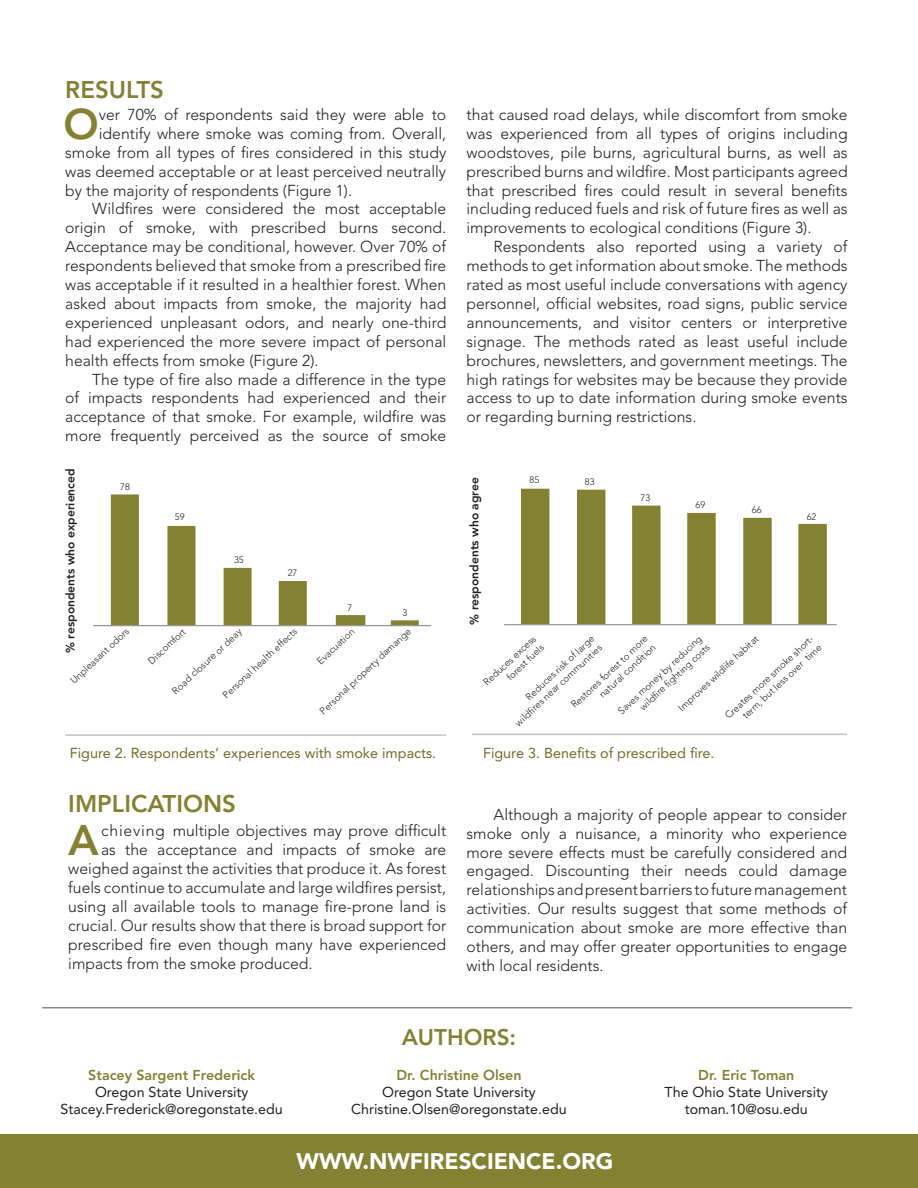
<style>
.page{position:relative;width:918px;height:1188px;background:#fff}
.page>*{position:absolute;margin:0;border:0;box-sizing:border-box;transform-origin:0 0}
.t1{font:800 42.45px "Avenir";color:#838233}
.t2{font:800 24px "Avenir";color:#838132}
.t3{font:800 24px "Avenir";color:#838233}
.t4{font:900 22.5px "Avenir";color:#fff}
.t5{font:800 22.5px "Avenir";color:#838132}
.t6{font:300 15.75px/18.9px "Avenir";color:#231f20;text-align:justify}
.t7{font:14.4px "Avenir";color:#6d6e28}
.t8{font:14.25px "Avenir";color:#231f20}
.t9{font:800 14.25px "Avenir";color:#838233}
.t10{font:800 12px "Avenir";color:#231f20}
.t11{font:300 9.75px/11.7px "Avenir";color:#231f20;text-align:right}
.t12{font:300 9.3px "Avenir";color:#231f20}
</style>
<div class="page">
<div style="left:0;top:1134px;width:918px;height:54px;background:#838132"></div>
<hr style="left:42px;top:1007px;width:810px;height:1px;background:#87898c">
<hr style="left:65px;top:734px;width:381px;height:2px;background:#c1c2c4">
<hr style="left:472px;top:734px;width:375px;height:1px;background:#c1c2c4">
<svg style="left:111px;top:494px;width:308px;height:131px"></svg>
<hr style="left:93px;top:625px;width:337px;height:1px;background:#989898">
<svg style="left:521px;top:489px;width:306px;height:135px"></svg>
<hr style="left:504px;top:624px;width:333px;height:1px;background:#989898">
<p class="t3" style="left:65px;top:75px;width:100px">RESULTS</p>
<p class="t1" style="left:64px;top:99px;width:37px">O</p>
<p class="t6" style="left:99px;top:105px;width:349px">ver 70% of respondents said they were able to</p>
<p class="t6" style="left:99px;top:124px;width:349px">identify where smoke was coming from. Overall,</p>
<p class="t6" style="left:65px;top:143px;width:383px">smoke from all types of fires considered in this study</p>
<p class="t6" style="left:65px;top:162px;width:383px">was deemed acceptable or at least perceived neutrally</p>
<p class="t6" style="left:65px;top:181px;width:288px">by the majority of respondents (Figure 1).</p>
<p class="t6" style="left:65px;top:200px;width:383px;text-indent:27px">Wildfires were considered the most acceptable origin of smoke, with prescribed burns second.<br>Acceptance may be conditional, however. Over 70% of respondents believed that smoke from a prescribed fire was acceptable if it resulted in a healthier forest. When asked about impacts from smoke, the majority had experienced unpleasant odors, and nearly one-third had experienced the more severe impact of personal health effects from smoke (Figure 2).</p>
<p class="t6" style="left:65px;top:370px;width:383px;text-indent:27px">The type of fire also made a difference in the type of impacts respondents had experienced and their acceptance of that smoke. For example, wildfire was more frequently perceived as the source of smoke</p>
<p class="t6" style="left:467px;top:105px;width:383px">that caused road delays, while discomfort from smoke was experienced from all types of origins including woodstoves, pile burns, agricultural burns, as well as prescribed burns and wildfire. Most participants agreed that prescribed fires could result in several benefits including reduced fuels and risk of future fires as well as improvements to ecological conditions (Figure 3).</p>
<p class="t6" style="left:467px;top:237px;width:383px;text-indent:27px">Respondents also reported using a variety of methods to get information about smoke. The methods rated as most useful include conversations with agency personnel, official websites, road signs, public service announcements, and visitor centers or interpretive signage. The methods rated as least useful include brochures, newsletters, and government meetings. The high ratings for websites may be because they provide access to up to date information during smoke events or regarding burning restrictions.</p>
<p class="t10" style="left:63px;top:653px;width:186px;rotate:-90deg">% respondents who experienced</p>
<p class="t10" style="left:467px;top:625px;width:149px;rotate:-90deg">% respondents who agree</p>
<p class="t12" style="left:530px;top:474px;width:11px">85</p>
<p class="t12" style="left:585px;top:476px;width:11px">83</p>
<p class="t12" style="left:120px;top:481px;width:11px">78</p>
<p class="t12" style="left:640px;top:492px;width:11px">73</p>
<p class="t12" style="left:696px;top:499px;width:11px">69</p>
<p class="t12" style="left:752px;top:504px;width:11px">66</p>
<p class="t12" style="left:807px;top:511px;width:11px">62</p>
<p class="t12" style="left:175px;top:511px;width:11px">59</p>
<p class="t12" style="left:234px;top:554px;width:11px">35</p>
<p class="t12" style="left:288px;top:567px;width:11px">27</p>
<p class="t12" style="left:348px;top:602px;width:6px">7</p>
<p class="t12" style="left:402px;top:607px;width:6px">3</p>
<p class="t11" style="left:68px;top:678px;width:78px;rotate:-43deg">Unpleasant odors</p>
<p class="t11" style="left:145px;top:658px;width:49px;rotate:-43deg">Discomfort</p>
<p class="t11" style="left:170px;top:688px;width:93px;rotate:-43deg">Road closure or deay</p>
<p class="t11" style="left:220px;top:692px;width:99px;rotate:-43deg">Personal health effects</p>
<p class="t11" style="left:315px;top:658px;width:49px;rotate:-43deg">Evacuation</p>
<p class="t11" style="left:317px;top:708px;width:122px;rotate:-43deg">Personal property damange</p>
<p class="t11" style="left:676px;top:705px;width:107px;rotate:-43deg">Improves wildlife habitat</p>
<p class="t11" style="left:481px;top:679px;width:69px;rotate:-43deg">Reduces excess forest fuels</p>
<p class="t11" style="left:569px;top:702px;width:102px;rotate:-43deg">Restores forest to more natural condition</p>
<p class="t11" style="left:523px;top:694px;width:91px;rotate:-43deg">Reduces risk of large</p>
<p class="t11" style="left:616px;top:708px;width:112px;rotate:-43deg">Saves money by reducing wildfi re fi ghting costs</p>
<p class="t11" style="left:723px;top:713px;width:120px;rotate:-43deg">Creates more smoke short&shy;term, but less over time</p>
<p class="t11" style="left:513px;top:720px;width:116px;rotate:-43deg">wildfi res near communities</p>
<p class="t7" style="left:70px;top:744px;width:368px">Figure 2. Respondents’ experiences with smoke impacts.</p>
<p class="t2" style="left:68px;top:789px;width:169px">IMPLICATIONS</p>
<p class="t1" style="left:68px;top:815px;width:32px">A</p>
<p class="t6" style="left:101px;top:821px;width:347px">chieving multiple objectives may prove difficult</p>
<p class="t6" style="left:101px;top:840px;width:347px">as the acceptance and impacts of smoke are</p>
<p class="t6" style="left:68px;top:859px;width:379px">weighed against the activities that produce it. As forest</p>
<p class="t6" style="left:68px;top:878px;width:379px">fuels continue to accumulate and large wildfires persist,</p>
<p class="t6" style="left:68px;top:897px;width:380px">using all available tools to manage fire-prone land is</p>
<p class="t6" style="left:68px;top:916px;width:379px">crucial. Our results show that there is broad support for</p>
<p class="t6" style="left:68px;top:935px;width:379px">prescribed fire even though many have experienced</p>
<p class="t6" style="left:68px;top:954px;width:246px">impacts from the smoke produced.</p>
<p class="t7" style="left:483px;top:744px;width:233px">Figure 3. Benefits of prescribed fire.</p>
<p class="t6" style="left:467px;top:805px;width:382px;text-indent:27px">Although a majority of people appear to consider smoke only a nuisance, a minority who experience more severe effects must be carefully considered and engaged. Discounting their needs could damage relationships and present barriers to future management activities. Our results suggest that some methods of communication about smoke are more effective than others, and may offer greater opportunities to engage with local residents.</p>
<p class="t9" style="left:88px;top:1067px;width:168px">Stacey Sargent Frederick</p>
<p class="t8" style="left:95px;top:1084px;width:155px">Oregon State University</p>
<p class="t8" style="left:61px;top:1101px;width:224px">Stacey.Frederick@oregonstate.edu</p>
<p class="t5" style="left:402px;top:1024px;width:116px">AUTHORS:</p>
<p class="t9" style="left:396px;top:1067px;width:127px">Dr. Christine Olsen</p>
<p class="t8" style="left:382px;top:1084px;width:155px">Oregon State University</p>
<p class="t8" style="left:351px;top:1101px;width:217px">Christine.Olsen@oregonstate.edu</p>
<p class="t4" style="left:297px;top:1142px;width:318px">WWW.NWFIRESCIENCE.ORG</p>
<p class="t9" style="left:698px;top:1067px;width:98px">Dr. Eric Toman</p>
<p class="t8" style="left:665px;top:1084px;width:165px">The Ohio State University</p>
<p class="t8" style="left:685px;top:1101px;width:125px">toman.10@osu.edu</p>
</div>
